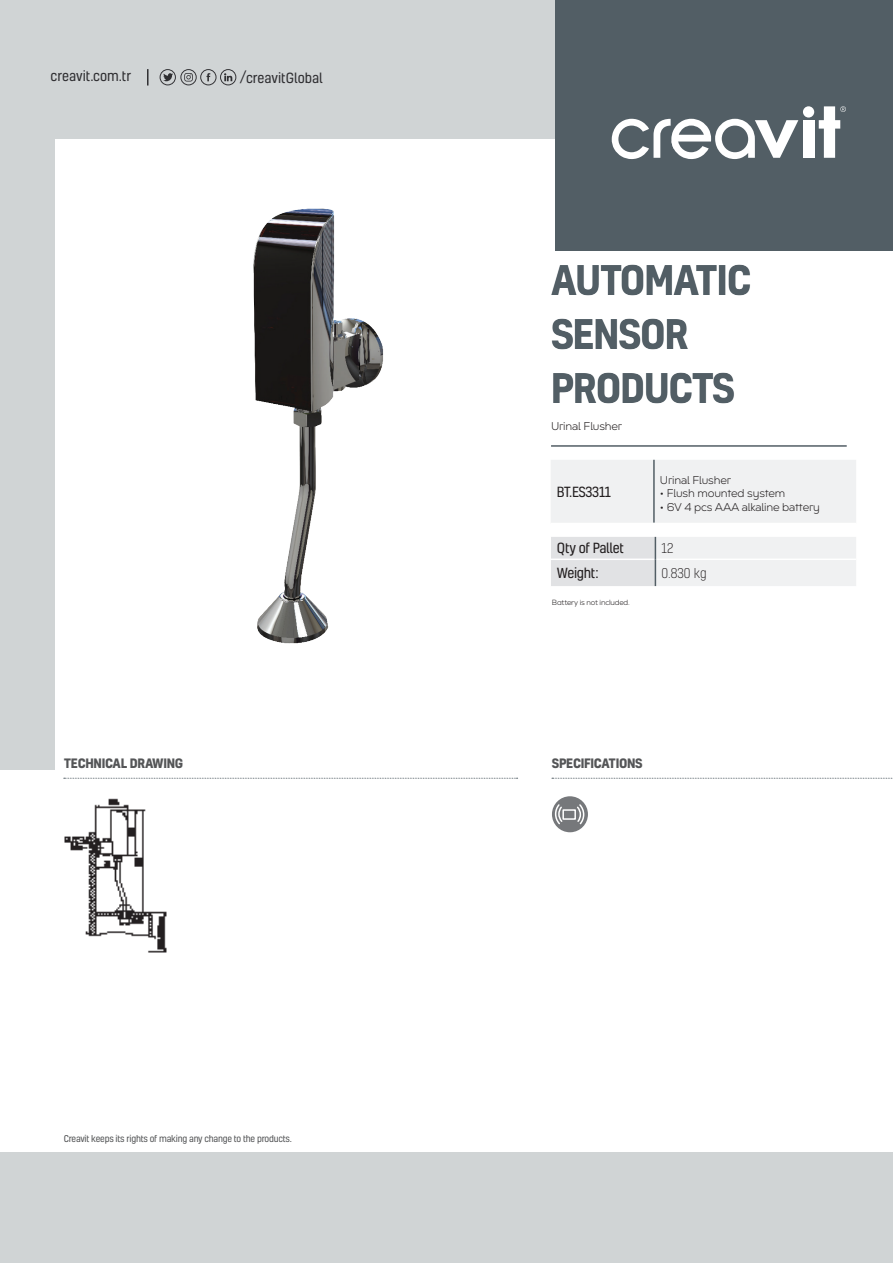
<style>
.page{position:relative;width:893px;height:1263px;background:#fff}
.page>*{position:absolute;margin:0;border:0;box-sizing:border-box;transform-origin:0 0}
.t1{font:700 39.3px/54px "Kelson";letter-spacing:-.04em;color:#525e65}
.t2{font:13.5px "Kelson";letter-spacing:-.01em;color:#231f20}
.t3{font:300 12.9px "Kelson";color:#231f20}
.t4{font:700 12.45px "Kelson";letter-spacing:-.025em;color:#545557}
.t5{font:300 11.25px "Nexa";letter-spacing:-.015em;color:#231f20}
.t6{font:9px "Kelson";letter-spacing:-.025em;color:#545557}
.t7{font:300 7.5px "Nexa";letter-spacing:-.025em;color:#231f20}
.s1{font-family:"Nexa";font-size:15.3px}
</style>
<div class="page">
<div style="left:555px;top:0;width:338px;height:251px;background:#525e65"></div>
<div style="left:803px;top:106px;width:11px;height:12px;background:#fff;border-radius:50%"></div>
<svg style="left:819px;top:106px;width:27px;height:52px"></svg>
<div style="left:803px;top:120px;width:11px;height:38px;background:#fff"></div>
<svg style="left:612px;top:119px;width:186px;height:40px"></svg>
<div style="left:0;top:0;width:555px;height:770px;background:#d0d4d5"></div>
<div style="left:0;top:1152px;width:893px;height:111px;background:#d0d4d5"></div>
<div style="left:56px;top:140px;width:499px;height:636px;background:#fff"></div>
<svg style="left:64px;top:778px;width:454px;height:1px"></svg>
<svg style="left:552px;top:778px;width:341px;height:1px"></svg>
<svg style="left:551px;top:537px;width:305px;height:49px"></svg>
<hr style="left:551px;top:445px;width:296px;height:2px;background:#525e65">
<div style="left:551px;top:460px;width:305px;height:63px;background:#f0f1f2"></div>
<hr style="left:653px;top:460px;width:2px;height:63px;background:#525e65">
<svg style="left:552px;top:796px;width:36px;height:36px"></svg>
<img style="left:253px;top:208px;width:131px;height:436px">
<img style="left:64px;top:798px;width:103px;height:155px">
<p class="t2" style="left:51px;top:67px;width:82px">creavit.com.tr</p>
<p class="t2" style="left:239px;top:69px;width:85px"><span class="s1">/</span>creavitGlobal</p>
<h1 class="t1" style="left:551px;top:252px;width:203px">AUTOMATIC<br>SENSOR<br>PRODUCTS</h1>
<p class="t5" style="left:551px;top:419px;width:73px">Urinal Flusher</p>
<p class="t2" style="left:557px;top:483px;width:56px">BT.ES3311</p>
<p class="t5" style="left:660px;top:473px;width:73px">Urinal Flusher</p>
<p class="t5" style="left:660px;top:487px;width:127px">• Flush mounted system</p>
<p class="t5" style="left:660px;top:500px;width:162px">• 6V 4 pcs AAA alkaline battery</p>
<p class="t2" style="left:557px;top:539px;width:69px">Qty of Pallet</p>
<p class="t3" style="left:661px;top:540px;width:13px">12</p>
<p class="t2" style="left:557px;top:564px;width:43px">Weight:</p>
<p class="t3" style="left:661px;top:565px;width:47px">0.830 kg</p>
<p class="t7" style="left:552px;top:597px;width:79px">Battery is not included.</p>
<p class="t4" style="left:64px;top:754px;width:121px">TECHNICAL DRAWING</p>
<p class="t4" style="left:552px;top:754px;width:92px">SPECIFICATIONS</p>
<p class="t6" style="left:64px;top:1133px;width:230px">Creavit keeps its rights of making any change to the products.</p>
</div>
